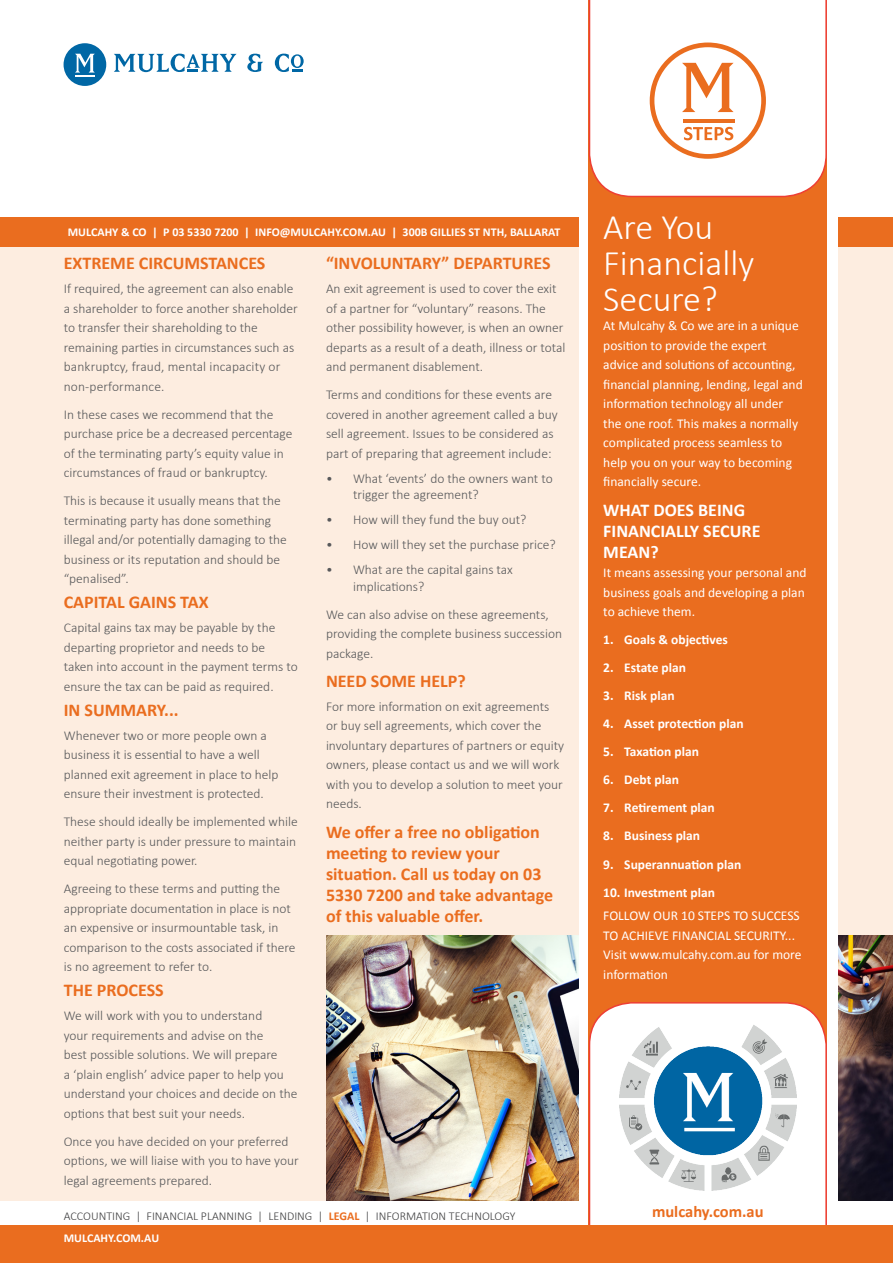
<style>
.page{position:relative;width:893px;height:1263px;background:#fff}
.page>*{position:absolute;margin:0;border:0;box-sizing:border-box;transform-origin:0 0}
.SH1_White{font:300 36px/36px "Calibri";color:#fff}
.SH2_Orange{font:700 18px/21px "Calibri";color:#ea6d1f}
.SH2_White{font:700 18px/21px "Calibri";color:#fff}
.B1_White{font:700 16.5px "Calibri";color:#ea6d1f}
.B1_Grey{font:300 13.5px/19.5px "Calibri";color:#57585a}
.B1_White-2{font:13.5px/19.5px "Calibri";color:#fff}
.B1_White-3{font:700 13.5px "Calibri";color:#fff}
.t1{font:700 12px "Calibri";color:#fff}
.Footer_Departments{font:300 12px "Calibri";color:#3e3e3f}
.s1{font-weight:700;color:#ea6d1f}
</style>
<div class="page">
<div style="left:0;top:247px;width:893px;height:954px;background:#fdede0"></div>
<img style="left:326px;top:935px;width:567px;height:266px">
<div style="left:0;top:217px;width:893px;height:30px;background:#ea6d1f"></div>
<div style="left:579px;top:0;width:258px;height:1225px;background:#fff"></div>
<div style="left:589px;top:0;width:238px;height:1233px;background:#ea6d1f"></div>
<div style="left:64px;top:43px;width:42px;height:43px;background:#0067a5;border-radius:50%"></div>
<svg style="left:75px;top:54px;width:20px;height:23px"></svg>
<svg style="left:114px;top:54px;width:123px;height:18px"></svg>
<svg style="left:247px;top:54px;width:16px;height:18px"></svg>
<svg style="left:275px;top:54px;width:29px;height:18px"></svg>
<div style="left:588px;top:0;width:239px;height:198px;background:#fff"></div>
<svg style="left:650px;top:43px;width:116px;height:116px"></svg>
<svg style="left:588px;top:1001px;width:239px;height:224px;background:#fdeee9"></svg>
<img style="left:619px;top:1018px;width:178px;height:178px">
<div style="left:0;top:1225px;width:893px;height:38px;background:#ea6d1f"></div>
<p class="t1" style="left:68px;top:224px;width:494px">MULCAHY &amp; CO | P 03 5330 7200 | INFO@MULCAHY.COM.AU | 300B GILLIES ST NTH, BALLARAT</p>
<p class="SH2_Orange" style="left:64px;top:253px;width:203px">EXTREME CIRCUMSTANCES</p>
<p class="B1_Grey" style="left:64px;top:278px;width:235px">If required, the agreement can also enable a shareholder to force another shareholder to transfer their shareholding to the remaining parties in circumstances such as bankruptcy, fraud, mental incapacity or non-performance.</p>
<p class="B1_Grey" style="left:64px;top:404px;width:230px">In these cases we recommend that the purchase price be a decreased percentage of the terminating party’s equity value in circumstances of fraud or bankruptcy.</p>
<p class="B1_Grey" style="left:64px;top:490px;width:225px">This is because it usually means that the terminating party has done something illegal and/or potentially damaging to the business or its reputation and should be “penalised”.</p>
<p class="SH2_Orange" style="left:64px;top:592px;width:146px">CAPITAL GAINS TAX</p>
<p class="B1_Grey" style="left:64px;top:617px;width:236px">Capital gains tax may be payable by the departing proprietor and needs to be taken into account in the payment terms to ensure the tax can be paid as required.</p>
<p class="SH2_Orange" style="left:64px;top:699px;width:116px">IN SUMMARY...</p>
<p class="B1_Grey" style="left:64px;top:725px;width:216px">Whenever two or more people own a business it is essential to have a well planned exit agreement in place to help ensure their investment is protected.</p>
<p class="B1_Grey" style="left:64px;top:811px;width:235px;text-align:justify">These should ideally be implemented while neither party is under pressure to maintain equal negotiating power.</p>
<p class="B1_Grey" style="left:64px;top:878px;width:233px">Agreeing to these terms and putting the appropriate documentation in place is not an expensive or insurmountable task, in comparison to the costs associated if there is no agreement to refer to.</p>
<p class="SH2_Orange" style="left:64px;top:980px;width:101px">THE PROCESS</p>
<p class="B1_Grey" style="left:64px;top:1005px;width:235px">We will work with you to understand<br>your requirements and advise on the<br>best possible solutions. We will prepare<br>a ‘plain english’ advice paper to help you understand your choices and decide on the options that best suit your needs.</p>
<p class="B1_Grey" style="left:64px;top:1131px;width:236px">Once you have decided on your preferred options, we will liaise with you to have your legal agreements prepared.</p>
<p class="SH2_Orange" style="left:326px;top:253px;width:226px">“INVOLUNTARY” DEPARTURES</p>
<p class="B1_Grey" style="left:326px;top:278px;width:241px">An exit agreement is used to cover the exit of a partner for “voluntary” reasons. The other possibility however, is when an owner departs as a result of a death, illness or total and permanent disablement.</p>
<p class="B1_Grey" style="left:326px;top:384px;width:233px">Terms and conditions for these events are covered in another agreement called a buy sell agreement. Issues to be considered as part of preparing that agreement include:</p>
<p class="B1_Grey" style="left:353px;top:469px;width:201px;line-height:16.5px;text-indent:-27px">• What ‘events’ do the owners want to trigger the agreement?</p>
<p class="B1_Grey" style="left:326px;top:509px;width:202px">• How will they fund the buy out?</p>
<p class="B1_Grey" style="left:326px;top:534px;width:231px">• How will they set the purchase price?</p>
<p class="B1_Grey" style="left:353px;top:561px;width:161px;line-height:16.5px;text-indent:-27px">• What are the capital gains tax implications?</p>
<p class="B1_Grey" style="left:326px;top:604px;width:238px">We can also advise on these agreements, providing the complete business succession package.</p>
<p class="SH2_Orange" style="left:326px;top:671px;width:141px">NEED SOME HELP?</p>
<p class="B1_Grey" style="left:326px;top:696px;width:240px">For more information on exit agreements or buy sell agreements, which cover the involuntary departures of partners or equity owners, please contact us and we will work with you to develop a solution to meet your needs.</p>
<p class="SH2_Orange" style="left:326px;top:821px;width:229px">We offer a free no obligation meeting to review your situation. Call us today on 03<br>5330 7200 and take advantage of this valuable offer.</p>
<p class="Footer_Departments" style="left:64px;top:1208px;width:453px">ACCOUNTING | FINANCIAL PLANNING | LENDING | <span class="s1">LEGAL</span> | INFORMATION TECHNOLOGY</p>
<p class="t1" style="left:64px;top:1230px;width:97px">MULCAHY.COM.AU</p>
<p class="SH1_White" style="left:603px;top:207px;width:152px">Are You<br>Financially<br>Secure?</p>
<p class="B1_White-2" style="left:603px;top:316px;width:201px">At Mulcahy &amp; Co we are in a unique position to provide the expert advice and solutions of accounting, financial planning, lending, legal and information technology all under the one roof. This makes a normally complicated process seamless to help you on your way to becoming financially secure.</p>
<p class="SH2_White" style="left:603px;top:499px;width:159px">WHAT DOES BEING<br>FINANCIALLY SECURE<br>MEAN?</p>
<p class="B1_White-2" style="left:603px;top:563px;width:205px">It means assessing your personal and business goals and developing a plan to achieve them.</p>
<p class="B1_White-3" style="left:603px;top:631px;width:126px">1. Goals &amp; objectives</p>
<p class="B1_White-3" style="left:603px;top:659px;width:84px">2. Estate plan</p>
<p class="B1_White-3" style="left:603px;top:687px;width:73px">3. Risk plan</p>
<p class="B1_White-3" style="left:603px;top:715px;width:142px">4. Asset protection plan</p>
<p class="B1_White-3" style="left:603px;top:743px;width:97px">5. Taxation plan</p>
<p class="B1_White-3" style="left:603px;top:771px;width:77px">6. Debt plan</p>
<p class="B1_White-3" style="left:603px;top:799px;width:113px">7. Retirement plan</p>
<p class="B1_White-3" style="left:603px;top:827px;width:98px">8. Business plan</p>
<p class="B1_White-3" style="left:603px;top:855px;width:140px">9. Superannuation plan</p>
<p class="B1_White-3" style="left:603px;top:883px;width:113px">10. Investment plan</p>
<p class="B1_White-2" style="left:603px;top:906px;width:200px">FOLLOW OUR 10 STEPS TO SUCCESS<br>TO ACHIEVE FINANCIAL SECURITY...<br>Visit www.mulcahy.com.au for more information</p>
<p class="B1_White" style="left:652px;top:1201px;width:113px">mulcahy.com.au</p>
</div>
